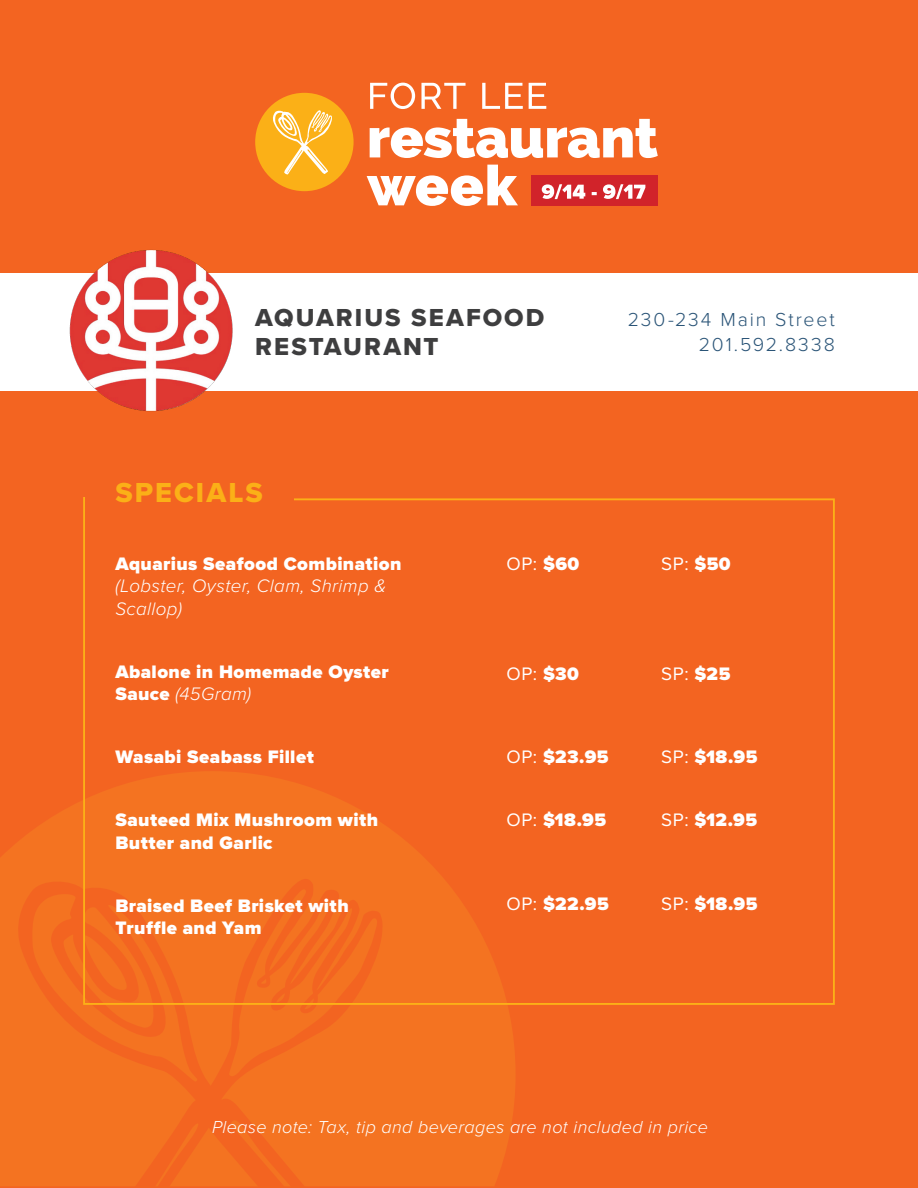
<style>
.page{position:relative;width:918px;height:1188px;background:#f36421}
.page>*{position:absolute;margin:0;border:0;box-sizing:border-box;transform-origin:0 0}
.t1{font:28.5px "Proxima Nova Extrabld";letter-spacing:.075em;color:#fbb017}
.t2{font:25.5px/28.5px "Proxima Nova Extrabld";letter-spacing:.08em;color:#3e3e3f}
.t3{font:300 19.5px/25.5px "Proxima Nova";letter-spacing:.095em;color:#2a5477;text-align:right}
.t4{font:900 18.75px/22.5px "Proxima Nova";letter-spacing:.025em;color:#fff}
.t5{font:italic 300 18.75px/22.5px "Proxima Nova";letter-spacing:.02em;color:#fff}
.t6{font:18.75px "Proxima Nova";letter-spacing:.03em;color:#fff}
.t7{font:italic 300 18px "Proxima Nova";letter-spacing:.02em;color:#fff}
.s1{font-weight:900}
.s2{font-weight:300;font-style:italic}
.s3{font-weight:400}
</style>
<div class="page">
<svg style="left:0;top:801px;width:515px;height:385px;fill:#f47321"></svg>
<svg style="left:13px;top:878px;width:74px;height:308px;fill:#f47321"></svg>
<svg style="left:87px;top:1006px;width:296px;height:180px;fill:#f47321"></svg>
<div style="left:0;top:273px;width:918px;height:117px;background:#fff"></div>
<div style="left:255px;top:93px;width:99px;height:98px;background:#fbb017;border-radius:50%"></div>
<svg style="left:370px;top:119px;width:288px;height:39px"></svg>
<svg style="left:367px;top:165px;width:151px;height:41px"></svg>
<svg style="left:370px;top:83px;width:45px;height:26px"></svg>
<svg style="left:421px;top:83px;width:45px;height:26px"></svg>
<svg style="left:482px;top:83px;width:41px;height:26px"></svg>
<svg style="left:529px;top:83px;width:17px;height:26px"></svg>
<svg style="left:273px;top:110px;width:59px;height:65px"></svg>
<div style="left:531px;top:176px;width:127px;height:30px;background:#d1232a"></div>
<svg style="left:542px;top:184px;width:103px;height:15px"></svg>
<img style="left:54px;top:249px;width:190px;height:163px">
<svg style="left:82px;top:497px;width:753px;height:509px"></svg>
<h2 class="t2" style="left:255px;top:305px;width:291px">AQUARIUS SEAFOOD<br>RESTAURANT</h2>
<p class="t3" style="left:628px;top:306px;width:209px">230-234 Main Street<br>201.592.8338</p>
<h1 class="t1" style="left:115px;top:475px;width:149px">SPECIALS</h1>
<p class="t4" style="left:115px;top:553px;width:288px">Aquarius Seafood Combination</p>
<p class="t5" style="left:115px;top:575px;width:273px">(Lobster, Oyster, Clam, Shrimp &amp;<br>Scallop)</p>
<p class="t6" style="left:507px;top:552px;width:74px">OP: <span class="s1">$60</span></p>
<p class="t6" style="left:661px;top:552px;width:71px">SP: <span class="s1">$50</span></p>
<p class="t4" style="left:115px;top:661px;width:275px">Abalone in Homemade Oyster<br>Sauce <span class="s2">(45Gram)</span></p>
<p class="t6" style="left:507px;top:663px;width:74px">OP: <span class="s1">$30</span></p>
<p class="t6" style="left:661px;top:663px;width:71px">SP: <span class="s1">$25</span></p>
<p class="t4" style="left:115px;top:747px;width:200px">Wasabi Seabass Fillet</p>
<p class="t4" style="left:507px;top:747px;width:104px"><span class="s3">OP:</span> $23.95</p>
<p class="t4" style="left:661px;top:747px;width:98px"><span class="s3">SP:</span> $18.95</p>
<p class="t4" style="left:115px;top:810px;width:264px">Sauteed Mix Mushroom with<br>Butter and Garlic</p>
<p class="t4" style="left:507px;top:810px;width:101px"><span class="s3">OP:</span> $18.95</p>
<p class="t4" style="left:661px;top:810px;width:97px"><span class="s3">SP:</span> $12.95</p>
<p class="t4" style="left:115px;top:895px;width:235px">Braised Beef Brisket with<br>Truffle and Yam</p>
<p class="t4" style="left:507px;top:893px;width:104px"><span class="s3">OP:</span> $22.95</p>
<p class="t4" style="left:661px;top:893px;width:98px"><span class="s3">SP:</span> $18.95</p>
<p class="t7" style="left:212px;top:1117px;width:497px">Please note: Tax, tip and beverages are not included in price</p>
</div>
